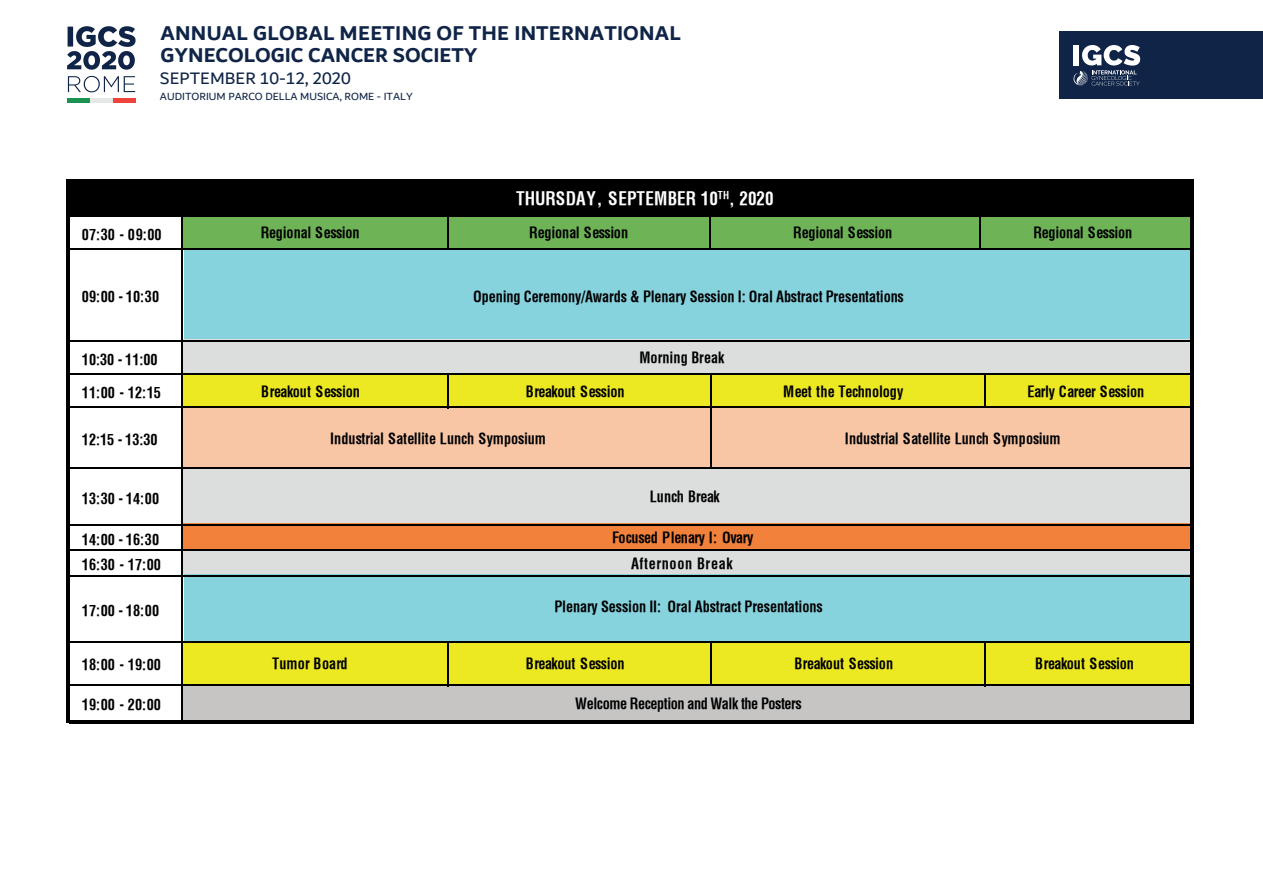
<style>
.page{position:relative;width:1263px;height:893px;background:#fff}
.page>*{position:absolute;margin:0;border:0;box-sizing:border-box;transform-origin:0 0}
.t1{font:700 21.6px/22.5px "Dubai";letter-spacing:.005em;color:#0f2447}
.t2{font:700 condensed 18px "Helvetica";color:#fff;scale:.95 1}
.t3{font:17.85px "Dubai";letter-spacing:.005em;color:#0f2447}
.t4{font:700 condensed 15px/25.3px "Helvetica";letter-spacing:-.01em;color:#000001;scale:.95 1}
.t5{font:700 condensed 15px "Helvetica";letter-spacing:-.03em;color:#000001;scale:.95 1}
.t6{font:700 condensed 15px "Helvetica";letter-spacing:-.035em;color:#000001;scale:.95 1}
.t7{font:11.25px "Dubai";letter-spacing:.005em;color:#0f2447}
</style>
<div class="page">
<div style="left:68px;top:181px;width:1126px;height:36px;background:#000001"></div>
<div style="left:182px;top:215px;width:1011px;height:35px;background:#6eb356"></div>
<div style="left:184px;top:248px;width:1009px;height:94px;background:#86d3de"></div>
<div style="left:181px;top:340px;width:1013px;height:35px;background:#dcdedd"></div>
<div style="left:181px;top:373px;width:1013px;height:35px;background:#ece822"></div>
<div style="left:181px;top:406px;width:1013px;height:63px;background:#f9c6a5"></div>
<div style="left:181px;top:467px;width:1013px;height:59px;background:#dcdedd"></div>
<div style="left:183px;top:524px;width:1009px;height:27px;background:#f2813c"></div>
<div style="left:181px;top:549px;width:1013px;height:27px;background:#dcdedd"></div>
<div style="left:184px;top:575px;width:1009px;height:68px;background:#86d3de"></div>
<div style="left:181px;top:641px;width:297px;height:45px;background:#ece822"></div>
<div style="left:477px;top:641px;width:717px;height:45px;background:#ece822"></div>
<div style="left:181px;top:684px;width:1012px;height:39px;background:#c6c5c4"></div>
<hr style="left:447px;top:375px;width:1px;height:33px;background:#000001">
<hr style="left:447px;top:216px;width:1px;height:33px;background:#000001">
<hr style="left:709px;top:216px;width:2px;height:33px;background:#000001">
<hr style="left:979px;top:216px;width:2px;height:33px;background:#000001">
<hr style="left:711px;top:375px;width:1px;height:32px;background:#000001">
<hr style="left:711px;top:408px;width:1px;height:59px;background:#000001">
<hr style="left:984px;top:375px;width:1px;height:31px;background:#000001">
<hr style="left:66px;top:179px;width:3px;height:544px;background:#000001">
<hr style="left:1191px;top:179px;width:3px;height:544px;background:#000001">
<hr style="left:181px;top:217px;width:2px;height:506px;background:#000001">
<hr style="left:447px;top:641px;width:1px;height:45px;background:#000001">
<hr style="left:711px;top:642px;width:1px;height:44px;background:#000001">
<hr style="left:984px;top:642px;width:1px;height:44px;background:#000001">
<hr style="left:69px;top:179px;width:1125px;height:4px;background:#000001">
<hr style="left:69px;top:720px;width:1125px;height:4px;background:#000001">
<hr style="left:69px;top:213px;width:1125px;height:4px;background:#000001">
<hr style="left:69px;top:248px;width:1125px;height:2px;background:#000001">
<hr style="left:69px;top:340px;width:1125px;height:2px;background:#000001">
<hr style="left:69px;top:373px;width:1125px;height:2px;background:#000001">
<hr style="left:69px;top:406px;width:1125px;height:2px;background:#000001">
<hr style="left:69px;top:467px;width:1125px;height:2px;background:#000001">
<hr style="left:69px;top:524px;width:1125px;height:2px;background:#000001">
<hr style="left:69px;top:549px;width:1125px;height:2px;background:#000001">
<hr style="left:69px;top:575px;width:1125px;height:1px;background:#000001">
<hr style="left:69px;top:641px;width:1125px;height:2px;background:#000001">
<hr style="left:69px;top:684px;width:1125px;height:2px;background:#000001">
<svg style="left:68px;top:76px;width:67px;height:16px"></svg>
<svg style="left:67px;top:26px;width:69px;height:44px"></svg>
<div style="left:67px;top:98px;width:69px;height:5px;background:#e5e8e6"></div>
<div style="left:67px;top:98px;width:23px;height:5px;background:#19934f"></div>
<div style="left:113px;top:98px;width:23px;height:5px;background:#ee433a"></div>
<div style="left:1059px;top:31px;width:204px;height:67px;background:#0f2447"></div>
<svg style="left:1073px;top:45px;width:67px;height:41px"></svg>
<h1 class="t1" style="left:160px;top:21px;width:522px">ANNUAL GLOBAL MEETING OF THE INTERNATIONAL<br>GYNECOLOGIC CANCER SOCIETY</h1>
<p class="t3" style="left:160px;top:67px;width:192px">SEPTEMBER 10-12, 2020</p>
<p class="t7" style="left:160px;top:90px;width:254px">AUDITORIUM PARCO DELLA MUSICA, ROME - ITALY</p>
<p class="t4" style="left:82px;top:221px;width:86px">07:30 - 09:00</p>
<p class="t4" style="left:82px;top:284px;width:83px">09:00 - 10:30</p>
<p class="t4" style="left:82px;top:347px;width:81px">10:30 - 11:00</p>
<p class="t4" style="left:82px;top:380px;width:85px">11:00 - 12:15</p>
<p class="t4" style="left:82px;top:427px;width:81px">12:15 - 13:30</p>
<p class="t4" style="left:82px;top:485px;width:83px">13:30 - 14:00</p>
<p class="t4" style="left:82px;top:527px;width:85px">14:00 - 16:30<br>16:30 - 17:00</p>
<p class="t4" style="left:82px;top:597px;width:83px">17:00 - 18:00</p>
<p class="t4" style="left:261px;top:220px;width:106px">Regional Session</p>
<p class="t2" style="left:516px;top:187px;width:272px">THURSDAY, SEPTEMBER 10<sup>TH</sup>, 2020</p>
<p class="t4" style="left:529px;top:220px;width:106px">Regional Session</p>
<p class="t4" style="left:793px;top:220px;width:106px">Regional Session</p>
<p class="t4" style="left:1033px;top:220px;width:106px">Regional Session</p>
<p class="t4" style="left:473px;top:284px;width:455px">Opening Ceremony/Awards &amp; Plenary Session I: Oral Abstract Presentations</p>
<p class="t4" style="left:639px;top:345px;width:91px">Morning Break</p>
<p class="t6" style="left:261px;top:382px;width:105px">Breakout Session</p>
<p class="t5" style="left:526px;top:382px;width:105px">Breakout Session</p>
<p class="t4" style="left:783px;top:378px;width:128px">Meet the Technology</p>
<p class="t5" style="left:1027px;top:382px;width:125px">Early Career Session</p>
<p class="t4" style="left:330px;top:425px;width:229px">Industrial Satellite Lunch Symposium</p>
<p class="t4" style="left:845px;top:425px;width:229px">Industrial Satellite Lunch Symposium</p>
<p class="t4" style="left:650px;top:484px;width:75px">Lunch Break</p>
<p class="t4" style="left:612px;top:525px;width:150px;text-align:center">Focused Plenary I: Ovary<br>Afternoon Break</p>
<p class="t4" style="left:554px;top:594px;width:284px">Plenary Session II: Oral Abstract Presentations</p>
<p class="t4" style="left:272px;top:650px;width:81px">Tumor Board</p>
<p class="t5" style="left:526px;top:654px;width:105px">Breakout Session</p>
<p class="t5" style="left:794px;top:654px;width:105px">Breakout Session</p>
<p class="t5" style="left:1035px;top:654px;width:105px">Breakout Session</p>
<p class="t4" style="left:82px;top:652px;width:85px">18:00 - 19:00</p>
<p class="t4" style="left:82px;top:691px;width:85px">19:00 - 20:00</p>
<p class="t5" style="left:575px;top:694px;width:240px">Welcome Reception and Walk the Posters</p>
</div>
